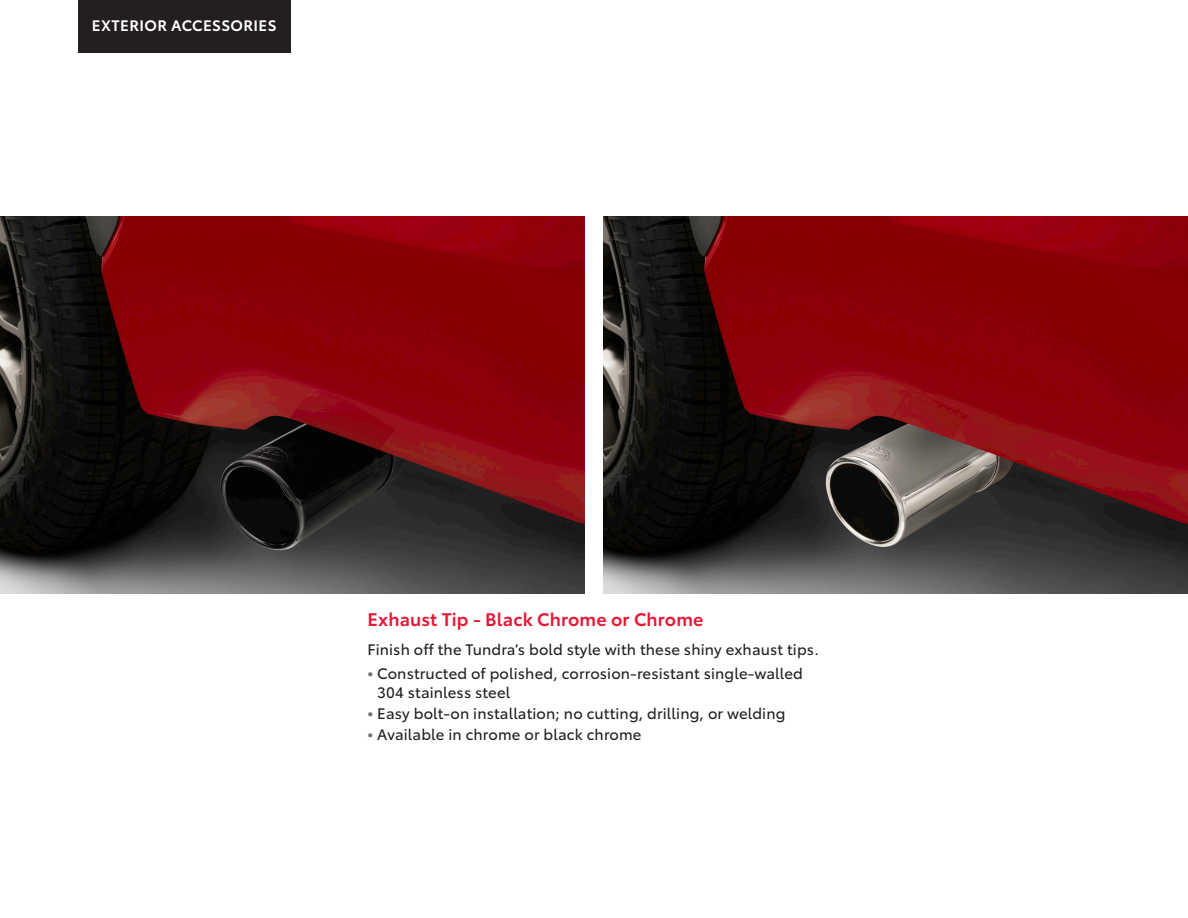
<style>
.page{position:relative;width:1188px;height:918px;background:#fff}
.page>*{position:absolute;margin:0;border:0;box-sizing:border-box;transform-origin:0 0}
._2019_Product_Name_12pt_Semibld{font:600 18px "Toyota Type";letter-spacing:.005em;color:#e51836}
._2019_BODY_COPY_Bullet_Copy{font:15px/19.5px "Toyota Type";letter-spacing:.01em;color:#231f20}
._2019_BODY_COPY{font:15px "Toyota Type";letter-spacing:.01em;color:#231f20}
.t1{font:600 15px "Toyota Type";letter-spacing:.025em;color:#fff}
.s1{font-weight:700;color:#717074}
</style>
<div class="page">
<div style="left:78px;top:0;width:212px;height:52px;background:#231f20"></div>
<img style="left:603px;top:216px;width:585px;height:378px">
<img style="left:0;top:216px;width:585px;height:378px">
<p class="t1" style="left:92px;top:14px;width:186px">EXTERIOR ACCESSORIES</p>
<p class="_2019_Product_Name_12pt_Semibld" style="left:368px;top:606px;width:338px">Exhaust Tip - Black Chrome or Chrome</p>
<p class="_2019_BODY_COPY" style="left:368px;top:638px;width:453px">Finish off the Tundra’s bold style with these shiny exhaust tips.</p>
<p class="_2019_BODY_COPY_Bullet_Copy" style="left:377px;top:662px;width:427px;text-indent:-10px"><span class="s1">•</span> Constructed of polished, corrosion-resistant single-walled<br>304 stainless steel</p>
<p class="_2019_BODY_COPY_Bullet_Copy" style="left:368px;top:703px;width:420px"><span class="s1">•</span> Easy bolt-on installation; no cutting, drilling, or welding</p>
<p class="_2019_BODY_COPY_Bullet_Copy" style="left:368px;top:724px;width:276px"><span class="s1">•</span> Available in chrome or black chrome</p>
</div>
